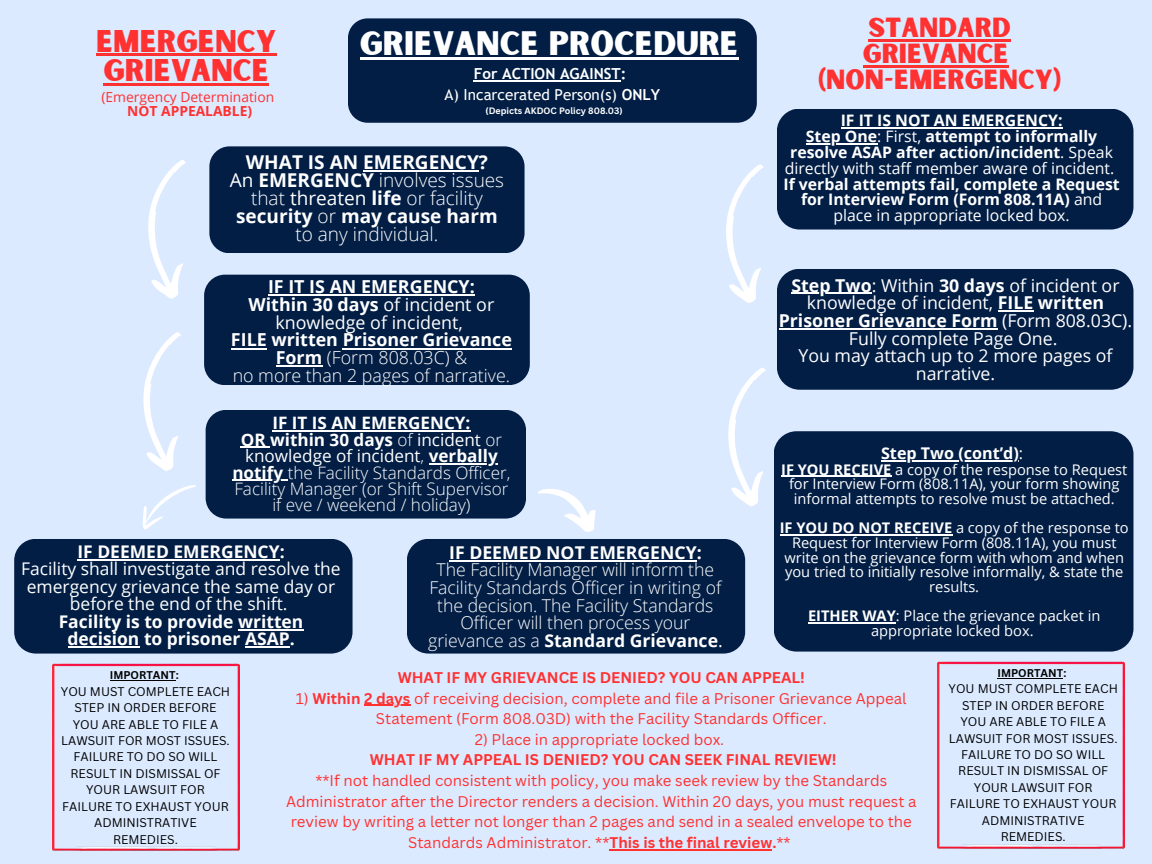
<style>
.page{position:relative;width:1152px;height:864px;background:#dbeaff}
.page>*{position:absolute;margin:0;border:0;box-sizing:border-box;transform-origin:0 0}
.t1{font:32.4px "Sunborn Sans One";color:#fff}
.t2{font:30px/29.2px "Sunborn Sans One";color:#ff3131}
.t3{font:26.4px/25.8px "Sunborn Sans One";color:#ff3131;text-align:center}
.t4{font:700 19.05px/18px "Open Sans";color:#fff;text-align:center}
.t5{font:300 17.85px/17.7px "Open Sans";color:#fff;text-align:center}
.t6{font:17.85px/17.7px "Open Sans";color:#fff;text-align:center}
.t7{font:17.7px/17.7px "Open Sans";color:#fff;text-align:center}
.t8{font:300 17.7px/17.7px "Open Sans";color:#fff;text-align:center}
.t9{font:700 17.7px "Open Sans";color:#fff}
.t10{font:17.4px/17.4px "Open Sans";color:#fff;text-align:center}
.t11{font:700 17.4px/17.4px "Open Sans";color:#fff;text-align:center}
.t12{font:300 17.1px/16.4px "Open Sans";color:#fff;text-align:center}
.t13{font:700 16.2px "Open Sans";color:#fff}
.t14{font:700 15.9px/15.8px "Open Sans";color:#fff;text-align:center}
.t15{font:15.15px "Trebuchet MS";color:#fff}
.t16{font:700 15.15px "Trebuchet MS";color:#fff}
.t17{font:15px/20.5px "Canva Sans";color:#ff3131;text-align:center}
.t18{font:700 15px "Canva Sans";color:#ff3131}
.t19{font:14.7px/14.7px "Open Sans";color:#fff;text-align:center}
.t20{font:13.8px "Open Sans";color:#ff3131}
.t21{font:700 13.8px "Open Sans";color:#ff3131}
.t22{font:12.3px/16.5px "Canva Sans";color:#000;text-align:center}
.t23{font:700 10.95px "Canva Sans";color:#000}
.t24{font:700 9px "Canva Sans";color:#fff}
.s1{font-weight:700}
.s2{font-weight:400}
.s3{font-weight:300}
</style>
<div class="page">
<div style="left:348px;top:18px;width:409px;height:105px;background:#021e45;border-radius:20px"></div>
<div style="left:209px;top:146px;width:316px;height:107px;background:#021e45;border-radius:20px"></div>
<div style="left:204px;top:275px;width:326px;height:110px;background:#021e45;border-radius:21px"></div>
<div style="left:206px;top:410px;width:320px;height:109px;background:#021e45;border-radius:20px"></div>
<div style="left:774px;top:431px;width:359px;height:221px;background:#021e45;border-radius:23px"></div>
<div style="left:14px;top:539px;width:339px;height:115px;background:#021e45;border-radius:22px"></div>
<div style="left:777px;top:109px;width:356px;height:121px;background:#021e45;border-radius:23px"></div>
<div style="left:777px;top:269px;width:356px;height:121px;background:#021e45;border-radius:23px"></div>
<div style="left:407px;top:539px;width:338px;height:115px;background:#021e45;border-radius:22px"></div>
<svg style="left:148px;top:160px;width:38px;height:139px"></svg>
<svg style="left:726px;top:164px;width:38px;height:139px"></svg>
<svg style="left:728px;top:367px;width:38px;height:139px"></svg>
<svg style="left:143px;top:332px;width:53px;height:198px"></svg>
<svg style="left:538px;top:489px;width:58px;height:43px"></svg>
<hr style="left:360px;top:58px;width:379px;height:2px;background:#fff">
<hr style="left:869px;top:40px;width:142px;height:2px;background:#ff3131">
<hr style="left:863px;top:65px;width:146px;height:3px;background:#ff3131">
<hr style="left:363px;top:170px;width:116px;height:1px;background:#fff">
<hr style="left:268px;top:295px;width:207px;height:1px;background:#fff">
<hr style="left:231px;top:348px;width:36px;height:1px;background:#fff">
<hr style="left:343px;top:348px;width:169px;height:1px;background:#fff">
<hr style="left:276px;top:366px;width:46px;height:1px;background:#fff">
<hr style="left:474px;top:80px;width:147px;height:2px;background:#fff">
<hr style="left:272px;top:431px;width:199px;height:1px;background:#fff">
<svg style="left:241px;top:447px;width:29px;height:1px"></svg>
<hr style="left:429px;top:463px;width:69px;height:1px;background:#fff">
<hr style="left:232px;top:480px;width:56px;height:1px;background:#fff">
<hr style="left:77px;top:559px;width:203px;height:2px;background:#fff">
<hr style="left:238px;top:629px;width:65px;height:2px;background:#fff">
<hr style="left:68px;top:647px;width:72px;height:1px;background:#fff">
<hr style="left:245px;top:647px;width:45px;height:1px;background:#fff">
<hr style="left:841px;top:127px;width:222px;height:1px;background:#fff">
<hr style="left:806px;top:143px;width:71px;height:1px;background:#fff">
<hr style="left:792px;top:293px;width:80px;height:1px;background:#fff">
<hr style="left:998px;top:310px;width:35px;height:2px;background:#fff">
<hr style="left:779px;top:328px;width:219px;height:1px;background:#fff">
<hr style="left:881px;top:460px;width:138px;height:1px;background:#fff">
<hr style="left:781px;top:476px;width:110px;height:1px;background:#fff">
<hr style="left:780px;top:534px;width:172px;height:2px;background:#fff">
<hr style="left:808px;top:622px;width:88px;height:1px;background:#fff">
<hr style="left:364px;top:705px;width:46px;height:1px;background:#ff3131">
<hr style="left:610px;top:849px;width:162px;height:1px;background:#ff3131">
<hr style="left:449px;top:560px;width:248px;height:2px;background:#fff">
<hr style="left:96px;top:54px;width:181px;height:2px;background:#ff3131">
<hr style="left:104px;top:83px;width:165px;height:2px;background:#ff3131">
<img style="left:53px;top:664px;width:186px;height:186px">
<hr style="left:110px;top:680px;width:66px;height:1px;background:#000">
<img style="left:937px;top:662px;width:187px;height:186px">
<h2 class="t2" style="left:96px;top:28px;width:182px">EMERGENCY<br>GRIEVANCE</h2>
<h1 class="t1" style="left:360px;top:23px;width:380px">GRIEVANCE PROCEDURE</h1>
<p class="t16" style="left:474px;top:65px;width:154px">For ACTION AGAINST:</p>
<p class="t20" style="left:102px;top:87px;width:174px">(Emergency Determination</p>
<p class="t15" style="left:445px;top:85px;width:217px">A) Incarcerated Person(s) <span class="s1">ONLY</span></p>
<p class="t21" style="left:127px;top:101px;width:126px">NOT APPEALABLE)</p>
<p class="t24" style="left:485px;top:105px;width:139px">(Depicts AKDOC Policy 808.03)</p>
<p class="t4" style="left:230px;top:153px;width:276px">WHAT IS AN EMERGENCY?<br><span class="s2">An</span> EMERGENCY <span class="s3">involves issues that</span> <span class="s2">threaten</span> life <span class="s3">or facility </span>security <span class="s3">or</span> may cause harm <span class="s3">to any individual.</span></p>
<p class="t6" style="left:249px;top:277px;width:247px"><span class="s1">IF IT IS AN EMERGENCY:<br>Within 30 days</span> of incident or knowledge of incident,</p>
<p class="t5" style="left:231px;top:331px;width:282px"><span class="s1">FILE written Prisoner Grievance<br>Form</span> (Form 808.03C) &amp;<br>no more than 2 pages of narrative.</p>
<h3 class="t3" style="left:818px;top:16px;width:245px">STANDARD<br>GRIEVANCE (NON-EMERGENCY)</h3>
<p class="t14" style="left:785px;top:112px;width:331px">IF IT IS NOT AN EMERGENCY:<br>Step One<span class="s2">: First,</span> attempt to informally resolve ASAP after action/incident<span class="s2">. Speak directly with staff member aware of incident.</span></p>
<p class="t14" style="left:783px;top:176px;width:338px">If verbal attempts fail, complete a Request for Interview Form (Form 808.11A) <span class="s2">and place in appropriate locked box.</span></p>
<p class="t7" style="left:779px;top:276px;width:355px"><span class="s1">Step Two</span>: Within <span class="s1">30 days</span> of incident or knowledge of incident, <span class="s1">FILE written<br>Prisoner Grievance Form</span> (Form 808.03C).<br>Fully complete Page One.<br>You may attach up to 2 more pages of narrative.</p>
<p class="t12" style="left:232px;top:415px;width:280px"><span class="s1">IF IT IS AN EMERGENCY:<br>OR within 30 days</span> of <span class="s2">incident</span> or <span class="s2">knowledge of incident</span>, <span class="s1">verbally notify</span> the Facility Standards Officer,<br>Facility Manager (or Shift Supervisor if eve / weekend / holiday)</p>
<p class="t11" style="left:77px;top:542px;width:209px">IF DEEMED EMERGENCY:</p>
<p class="t10" style="left:21px;top:560px;width:321px">Facility shall investigate and resolve the emergency grievance the same day or before the end of the shift.</p>
<p class="t11" style="left:59px;top:612px;width:246px">Facility is to provide written decision to prisoner ASAP.</p>
<p class="t13" style="left:881px;top:442px;width:144px">Step Two (cont’d)<span class="s2">:</span></p>
<p class="t19" style="left:781px;top:462px;width:348px"><span class="s1">IF YOU RECEIVE</span> a copy of the response to Request for Interview Form (808.11A), your form showing informal attempts to resolve must be attached.</p>
<p class="t19" style="left:780px;top:520px;width:350px"><span class="s1">IF YOU DO NOT RECEIVE</span> a copy of the response to Request for Interview Form (808.11A), you must write on the grievance form with whom and when you tried to initially resolve informally, &amp; state the results.</p>
<p class="t19" style="left:808px;top:608px;width:294px"><span class="s1">EITHER WAY</span>: Place the grievance packet in appropriate locked box.</p>
<p class="t18" style="left:398px;top:667px;width:409px">WHAT IF MY GRIEVANCE IS DENIED? YOU CAN APPEAL!</p>
<p class="t17" style="left:296px;top:688px;width:612px">1) <span class="s1">Within 2 days</span> of receiving decision, complete and file a Prisoner Grievance Appeal<br>Statement (Form 808.03D) with the Facility Standards Officer.</p>
<p class="t17" style="left:475px;top:729px;width:251px">2) Place in appropriate locked box.</p>
<p class="t18" style="left:370px;top:749px;width:468px">WHAT IF MY APPEAL IS DENIED? YOU CAN SEEK FINAL REVIEW!</p>
<p class="t17" style="left:286px;top:770px;width:632px">**If not handled consistent with policy, you make seek review by the Standards Administrator after the Director renders a decision. Within 20 days, you must request a review by writing a letter not longer than 2 pages and send in a sealed envelope to the Standards Administrator. **<span class="s1">This is the final review.</span>**</p>
<p class="t9" style="left:449px;top:540px;width:254px">IF DEEMED NOT EMERGENCY:</p>
<p class="t8" style="left:428px;top:561px;width:296px">The Facility Manager will inform the Facility Standards Officer in writing of the decision. The Facility Standards Officer will then process your grievance as a <span class="s1">Standard Grievance</span><span class="s2">.</span></p>
<p class="t23" style="left:997px;top:665px;width:70px">IMPORTANT:</p>
<p class="t22" style="left:949px;top:680px;width:171px">YOU MUST COMPLETE EACH<br>STEP IN ORDER BEFORE<br>YOU ARE ABLE TO FILE A<br>LAWSUIT FOR MOST ISSUES.<br>FAILURE TO DO SO WILL<br>RESULT IN DISMISSAL OF<br>YOUR LAWSUIT FOR<br>FAILURE TO EXHAUST YOUR<br>ADMINISTRATIVE<br>REMEDIES.</p>
<p class="t23" style="left:110px;top:668px;width:70px">IMPORTANT:</p>
<p class="t22" style="left:61px;top:683px;width:171px">YOU MUST COMPLETE EACH<br>STEP IN ORDER BEFORE<br>YOU ARE ABLE TO FILE A<br>LAWSUIT FOR MOST ISSUES.<br>FAILURE TO DO SO WILL<br>RESULT IN DISMISSAL OF<br>YOUR LAWSUIT FOR<br>FAILURE TO EXHAUST YOUR<br>ADMINISTRATIVE<br>REMEDIES.</p>
</div>
